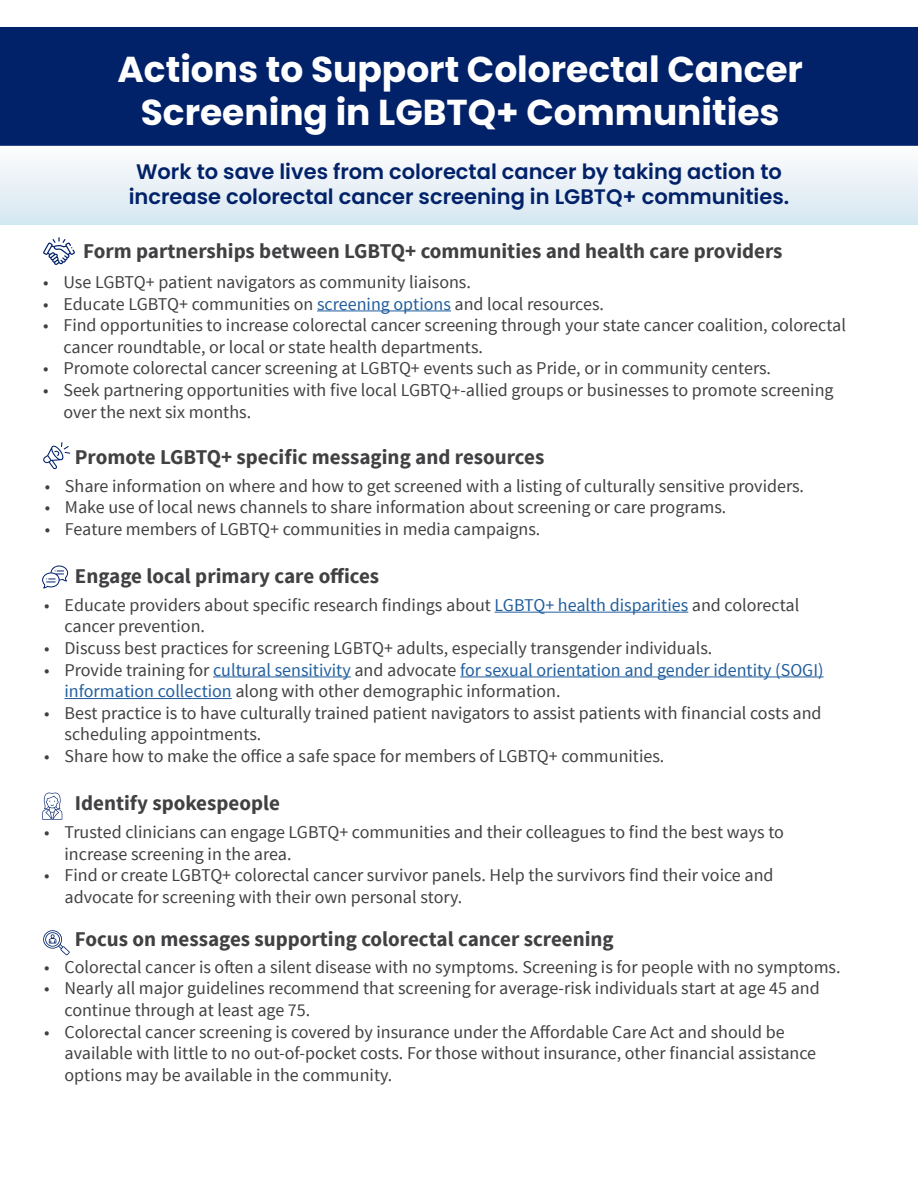
<style>
.page{position:relative;width:918px;height:1188px;background:#fff}
.page>*{position:absolute;margin:0;border:0;box-sizing:border-box;transform-origin:0 0}
.t1{font:700 36px/43.5px "Poppins";color:#fff;text-align:center}
.t2{font:700 21px "Source Sans Pro";color:#414042}
.t3{font:600 21px/25.2px "Poppins";color:#012169;text-align:center}
.t4{font:18px/21.6px "Source Sans Pro";color:#414042}
.t5{font:18px/21.6px "Source Sans Pro";color:#215e9e}
.s1{color:#215e9e}
.s2{color:#414042}
</style>
<div class="page">
<div style="left:0;top:28px;width:918px;height:118px;background:#012169"></div>
<div style="left:0;top:145px;width:918px;height:79px;background:linear-gradient(to bottom,#fefdfd,#d5e7f1)"></div>
<hr style="left:317px;top:310px;width:134px;height:1px;background:#215e9e">
<svg style="left:43px;top:237px;width:32px;height:28px"></svg>
<svg style="left:43px;top:442px;width:27px;height:28px"></svg>
<svg style="left:42px;top:565px;width:26px;height:23px"></svg>
<svg style="left:42px;top:792px;width:20px;height:28px"></svg>
<hr style="left:495px;top:612px;width:193px;height:1px;background:#215e9e">
<hr style="left:213px;top:676px;width:138px;height:1px;background:#215e9e">
<hr style="left:460px;top:676px;width:364px;height:1px;background:#215e9e">
<hr style="left:65px;top:698px;width:167px;height:1px;background:#215e9e">
<svg style="left:43px;top:930px;width:27px;height:25px"></svg>
<h1 class="t1" style="left:117px;top:48px;width:687px">Actions to Support Colorectal Cancer<br>Screening in LGBTQ+ Communities</h1>
<p class="t3" style="left:129px;top:159px;width:662px">Work to save lives from colorectal cancer by taking action to increase colorectal cancer screening in LGBTQ+ communities.</p>
<p class="t2" style="left:83px;top:237px;width:701px">Form partnerships between LGBTQ+ communities and health care providers</p>
<p class="t4" style="left:43px;top:272px;width:429px">• Use LGBTQ+ patient navigators as community liaisons.</p>
<p class="t4" style="left:43px;top:293px;width:562px">• Educate LGBTQ+ communities on <span class="s1">screening options</span> and local resources.</p>
<p class="t4" style="left:63px;top:315px;width:784px;text-indent:-20px">• Find opportunities to increase colorectal cancer screening through your state cancer coalition, colorectal cancer roundtable, or local or state health departments.</p>
<p class="t4" style="left:43px;top:358px;width:729px">• Promote colorectal cancer screening at LGBTQ+ events such as Pride, or in community centers.</p>
<p class="t4" style="left:63px;top:380px;width:772px;text-indent:-20px">• Seek partnering opportunities with five local LGBTQ+-allied groups or businesses to promote screening over the next six months.</p>
<p class="t2" style="left:75px;top:443px;width:471px">Promote LGBTQ+ specific messaging and resources</p>
<p class="t4" style="left:45px;top:475px;width:761px">• Share information on where and how to get screened with a listing of culturally sensitive providers.</p>
<p class="t4" style="left:45px;top:497px;width:683px">• Make use of local news channels to share information about screening or care programs.</p>
<p class="t4" style="left:45px;top:519px;width:497px">• Feature members of LGBTQ+ communities in media campaigns.</p>
<p class="t2" style="left:75px;top:563px;width:306px">Engage local primary care offices</p>
<p class="t4" style="left:65px;top:594px;width:736px;text-indent:-20px">• Educate providers about specific research findings about <span class="s1">LGBTQ+ health disparities</span> and colorectal cancer prevention.</p>
<p class="t4" style="left:44px;top:638px;width:670px">• Discuss best practices for screening LGBTQ+ adults, especially transgender individuals.</p>
<p class="t5" style="left:65px;top:659px;width:761px;text-indent:-20px"><span class="s2">• Provide training for</span> cultural sensitivity <span class="s2">and advocate</span> for sexual orientation and gender identity (SOGI) information collection <span class="s2">along with other demographic information.</span></p>
<p class="t4" style="left:65px;top:702px;width:759px;text-indent:-20px">• Best practice is to have culturally trained patient navigators to assist patients with financial costs and scheduling appointments.</p>
<p class="t4" style="left:44px;top:746px;width:622px">• Share how to make the office a safe space for members of LGBTQ+ communities.</p>
<p class="t2" style="left:75px;top:789px;width:207px">Identify spokespeople</p>
<p class="t4" style="left:65px;top:822px;width:721px;text-indent:-20px">• Trusted clinicians can engage LGBTQ+ communities and their colleagues to find the best ways to increase screening in the area.</p>
<p class="t4" style="left:65px;top:865px;width:711px;text-indent:-20px">• Find or create LGBTQ+ colorectal cancer survivor panels. Help the survivors find their voice and advocate for screening with their own personal story.</p>
<p class="t2" style="left:75px;top:926px;width:540px">Focus on messages supporting colorectal cancer screening</p>
<p class="t4" style="left:44px;top:956px;width:798px">• Colorectal cancer is often a silent disease with no symptoms. Screening is for people with no symptoms.</p>
<p class="t4" style="left:65px;top:978px;width:757px;text-indent:-20px">• Nearly all major guidelines recommend that screening for average-risk individuals start at age 45 and continue through at least age 75.</p>
<p class="t4" style="left:65px;top:1021px;width:753px;text-indent:-20px">• Colorectal cancer screening is covered by insurance under the Affordable Care Act and should be available with little to no out-of-pocket costs. For those without insurance, other financial assistance options may be available in the community.</p>
</div>
